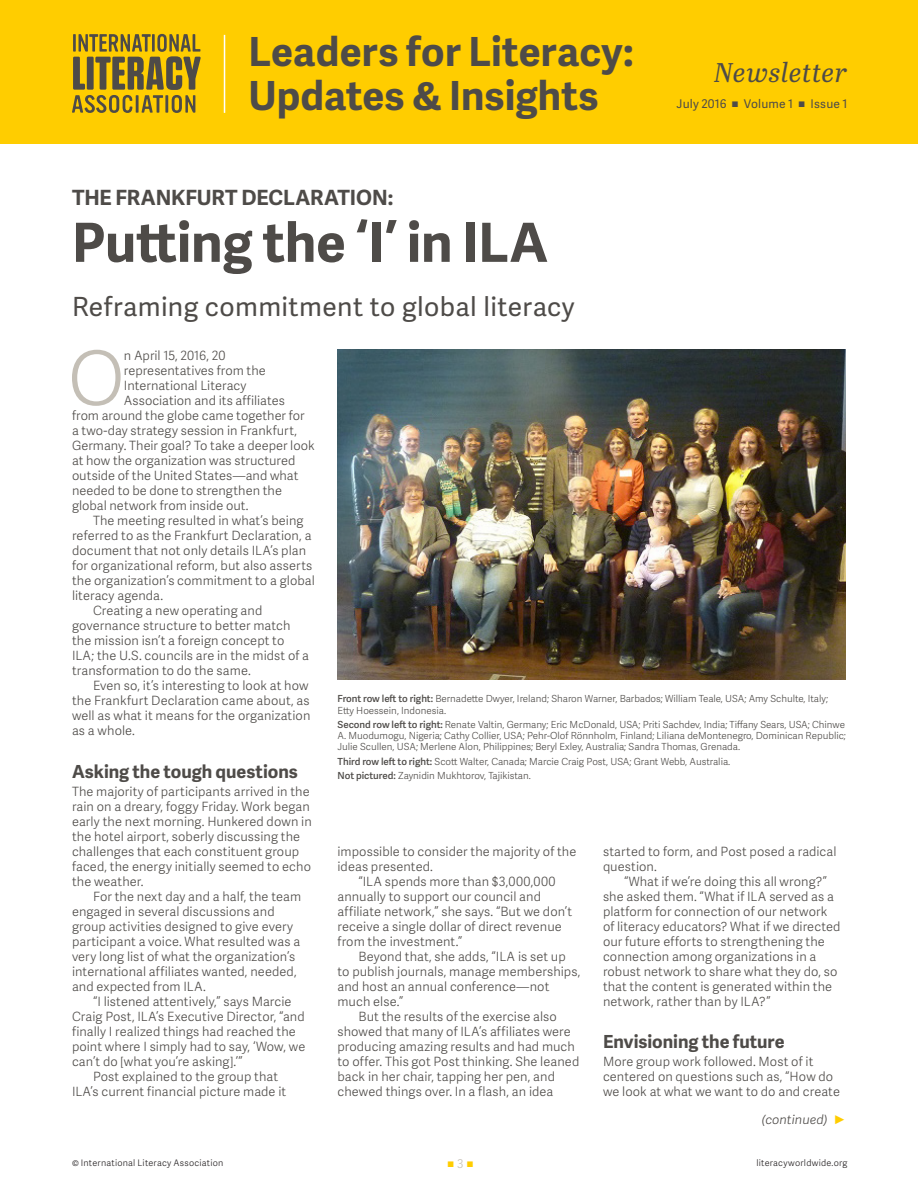
<style>
.page{position:relative;width:918px;height:1188px;background:#fff}
.page>*{position:absolute;margin:0;border:0;box-sizing:border-box;transform-origin:0 0}
.B1{font:300 74.85px "Adelle Sans";color:#c4bfb6}
.Subhead_1{font:700 54px "Adelle Sans";color:#4e4b48}
.t1{font:700 40.05px/44px "Adelle Sans";letter-spacing:.005em;color:#4e4b48}
.t2{font:italic 27px "Abril Text";letter-spacing:.015em;color:#4e4b48}
.Subhead_1-2{font:26.4px "Adelle Sans";letter-spacing:.015em;color:#4e4b48}
.Subhead_1-3{font:700 21px "Adelle Sans";letter-spacing:-.005em;color:#4e4b48}
.Subhead_2{font:700 18px "Adelle Sans";color:#4e4b48}
.BC{font:300 12.75px/15px "Adelle Sans";letter-spacing:.005em;color:#4e4b48}
.BC_no_indent{font:300 12.75px/15px "Adelle Sans";letter-spacing:.005em;color:#4e4b48}
.B1-2{font:300 12.75px "Adelle Sans";color:#4e4b48}
.BC-2{font:italic 300 12.75px "Adelle Sans";letter-spacing:.005em;color:#4e4b48}
.t3{font:12px "Adelle Sans";letter-spacing:.01em;color:#4e4b48}
.t4{font:12px "Arial";color:#ffcd00}
.t5{font:300 9.75px/11.2px "Adelle Sans";color:#4e4b48}
.t6{font:300 9px "Adelle Sans";letter-spacing:.025em;color:#231f20}
.s1{font-family:"Arial"}
.s2{font-weight:600}
.s3{font-family:"Arial";font-weight:400;font-style:normal;color:#ffcd00}
.s4{font-family:"Adelle Sans";font-weight:300;color:#c4bfb6}
</style>
<div class="page">
<div style="left:0;top:0;width:918px;height:144px;background:#ffcd00"></div>
<svg style="left:72px;top:34px;width:129px;height:79px"></svg>
<hr style="left:224px;top:35px;width:1px;height:78px;background:#fff">
<img style="left:338px;top:350px;width:508px;height:330px">
<h3 class="t1" style="left:248px;top:28px;width:387px">Leaders for Literacy:<br>Updates &amp; Insights</h3>
<p class="Subhead_1-3" style="left:72px;top:182px;width:323px">THE FRANKFURT DECLARATION:</p>
<p class="Subhead_1" style="left:72px;top:203px;width:477px">Putting the ‘I’ in ILA</p>
<p class="Subhead_1-2" style="left:72px;top:288px;width:504px">Reframing commitment to global literacy</p>
<h3 class="t2" style="left:714px;top:53px;width:135px">Newsletter</h3>
<p class="t3" style="left:677px;top:96px;width:172px">July 2016 <span class="s1">■</span> Volume 1 <span class="s1">■</span> Issue 1</p>
<p class="B1" style="left:68px;top:325px;width:58px">O</p>
<p class="B1-2" style="left:124px;top:346px;width:103px">n April 15, 2016, 20</p>
<p class="B1-2" style="left:124px;top:361px;width:143px">representatives from the</p>
<p class="B1-2" style="left:124px;top:376px;width:124px">International Literacy</p>
<p class="B1-2" style="left:124px;top:391px;width:162px">Association and its affiliates</p>
<p class="B1-2" style="left:72px;top:406px;width:234px">from around the globe came together for</p>
<p class="B1-2" style="left:72px;top:421px;width:227px">a two-day strategy session in Frankfurt,</p>
<p class="B1-2" style="left:72px;top:436px;width:244px">Germany. Their goal? To take a deeper look</p>
<p class="B1-2" style="left:72px;top:451px;width:225px">at how the organization was structured</p>
<p class="B1-2" style="left:72px;top:466px;width:228px">outside of the United States—and what</p>
<p class="B1-2" style="left:72px;top:481px;width:212px">needed to be done to strengthen the</p>
<p class="B1-2" style="left:72px;top:496px;width:178px">global network from inside out.</p>
<p class="BC" style="left:72px;top:512px;width:244px;text-indent:21px">The meeting resulted in what’s being referred to as the Frankfurt Declaration, a document that not only details ILA’s plan for organizational reform, but also asserts the organization’s commitment to a global literacy agenda.</p>
<p class="BC" style="left:72px;top:602px;width:239px;text-indent:21px">Creating a new operating and governance structure to better match the mission isn’t a foreign concept to ILA; the U.S. councils are in the midst of a transformation to do the same.</p>
<p class="BC" style="left:72px;top:677px;width:240px;text-indent:21px">Even so, it’s interesting to look at how the Frankfurt Declaration came about, as well as what it means for the organization as a whole.</p>
<p class="Subhead_2" style="left:72px;top:759px;width:227px">Asking the tough questions</p>
<p class="BC_no_indent" style="left:72px;top:784px;width:241px">The majority of participants arrived in the rain on a dreary, foggy Friday. Work began early the next morning. Hunkered down in the hotel airport, soberly discussing the challenges that each constituent group faced, the energy initially seemed to echo the weather.</p>
<p class="BC" style="left:72px;top:889px;width:231px;text-indent:21px">For the next day and a half, the team engaged in several discussions and group activities designed to give every participant a voice. What resulted was a very long list of what the organization’s international affiliates wanted, needed, and expected from ILA.</p>
<p class="BC" style="left:72px;top:994px;width:235px;text-indent:21px">“I listened attentively,” says Marcie Craig Post, ILA’s Executive Director, “and finally I realized things had reached the point where I simply had to say, ‘Wow, we can’t do [what you’re asking].’”</p>
<p class="BC" style="left:72px;top:1069px;width:216px;text-indent:21px">Post explained to the group that<br>ILA’s current financial picture made it</p>
<p class="t5" style="left:338px;top:693px;width:492px"><span class="s2">Front row left to right:</span> Bernadette Dwyer, Ireland; Sharon Warner, Barbados; William Teale, USA; Amy Schulte, Italy;<br>Etty Hoessein, Indonesia.</p>
<p class="t5" style="left:338px;top:719px;width:510px;text-align:justify"><span class="s2">Second row left to right:</span> Renate Valtin, Germany; Eric McDonald, USA; Priti Sachdev, India; Tiffany Sears, USA; Chinwe A. Muodumogu, Nigeria; Cathy Collier, USA; Pehr-Olof Rönnholm, Finland; Liliana deMontenegro, Dominican Republic; Julie Scullen, USA; Merlene Alon, Philippines; Beryl Exley, Australia; Sandra Thomas, Grenada.</p>
<p class="t5" style="left:338px;top:755px;width:394px"><span class="s2">Third row left to right:</span> Scott Walter, Canada; Marcie Craig Post, USA; Grant Webb, Australia.</p>
<p class="t5" style="left:338px;top:770px;width:195px"><span class="s2">Not pictured:</span> Zaynidin Mukhtorov, Tajikistan.</p>
<p class="BC" style="left:338px;top:844px;width:240px">impossible to consider the majority of the ideas presented.</p>
<p class="BC" style="left:338px;top:874px;width:236px;text-indent:21px">“ILA spends more than $3,000,000 annually to support our council and affiliate network,” she says. “But we don’t receive a single dollar of direct revenue from the investment.”</p>
<p class="BC" style="left:338px;top:949px;width:244px;text-indent:21px">Beyond that, she adds, “ILA is set up to publish journals, manage memberships, and host an annual conference—not much else.”</p>
<p class="BC" style="left:338px;top:1009px;width:243px;text-indent:21px">But the results of the exercise also showed that many of ILA’s affiliates were producing amazing results and had much to offer. This got Post thinking. She leaned back in her chair, tapping her pen, and chewed things over. In a flash, an idea</p>
<p class="BC" style="left:603px;top:844px;width:235px">started to form, and Post posed a radical question.</p>
<p class="BC" style="left:603px;top:874px;width:239px;text-indent:21px">“What if we’re doing this all wrong?” she asked them. “What if ILA served as a platform for connection of our network of literacy educators? What if we directed our future efforts to strengthening the connection among organizations in a robust network to share what they do, so that the content is generated within the network, rather than by ILA?”</p>
<p class="Subhead_2" style="left:603px;top:1028px;width:183px">Envisioning the future</p>
<p class="BC_no_indent" style="left:603px;top:1054px;width:239px">More group work followed. Most of it centered on questions such as, “How do we look at what we want to do and create</p>
<p class="BC-2" style="left:762px;top:1110px;width:86px">(continued) <span class="s3">►</span></p>
<p class="t6" style="left:72px;top:1156px;width:153px">© International Literacy Association</p>
<p class="t6" style="left:756px;top:1156px;width:93px">literacyworldwide.org</p>
<p class="t4" style="left:447px;top:1155px;width:28px">■ <span class="s4">3</span> ■</p>
</div>
